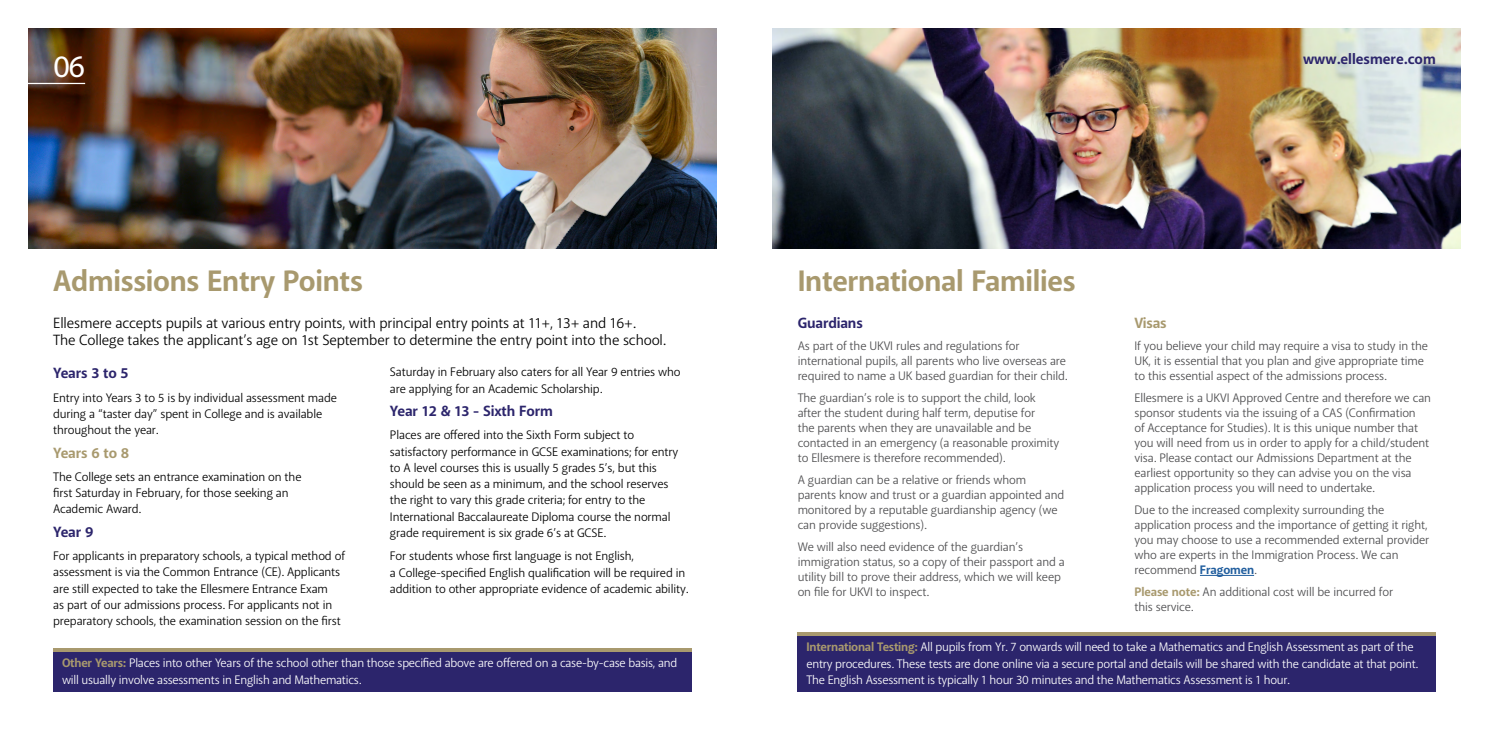
<style>
.page{position:relative;width:1489px;height:745px;background:#fff}
.page>*{position:absolute;margin:0;border:0;box-sizing:border-box;transform-origin:0 0}
.t1{font:500 31.25px "Akagi Pro";color:#fff}
.t2{font:700 30px "Akagi Pro";letter-spacing:-.01em;color:#a8996e}
.t3{font:15px/17.5px "Akagi Pro";letter-spacing:-.01em;color:#000}
.t4{font:700 15px "Akagi Pro";letter-spacing:-.01em;color:#2c256c}
.t5{font:700 15px "Akagi Pro";letter-spacing:-.01em;color:#a8996e}
.t6{font:12.5px/15px "Akagi Pro";letter-spacing:-.01em;color:#4d4d4f}
.t7{font:12.5px/16.2px "Akagi Pro";letter-spacing:-.01em;color:#000}
.t8{font:12.5px/16.2px "Akagi Pro";letter-spacing:-.02em;color:#fff}
.s1{font-weight:700;color:#a8996e}
.s2{font-weight:700;color:#215e9e}
</style>
<div class="page">
<img style="left:772px;top:28px;width:688px;height:220px">
<img style="left:28px;top:28px;width:688px;height:220px">
<hr style="left:0;top:83px;width:85px;height:1px;background:#fff">
<div style="left:53px;top:651px;width:638px;height:40px;background:#2c256c"></div>
<hr style="left:53px;top:648px;width:638px;height:3px;background:#a8996e">
<hr style="left:1199px;top:574px;width:54px;height:1px;background:#215e9e">
<div style="left:797px;top:635px;width:638px;height:56px;background:#2c256c"></div>
<hr style="left:797px;top:632px;width:638px;height:3px;background:#a8996e">
<p class="t1" style="left:53px;top:47px;width:33px">06</p>
<p class="t2" style="left:53px;top:262px;width:311px">Admissions Entry Points</p>
<p class="t3" style="left:53px;top:314px;width:614px">Ellesmere accepts pupils at various entry points, with principal entry points at 11+, 13+ and 16+.<br>The College takes the applicant’s age on 1st September to determine the entry point into the school.</p>
<p class="t4" style="left:53px;top:364px;width:77px">Years 3 to 5</p>
<p class="t7" style="left:53px;top:389px;width:285px">Entry into Years 3 to 5 is by individual assessment made during a “taster day” spent in College and is available throughout the year.</p>
<p class="t5" style="left:53px;top:443px;width:78px">Years 6 to 8</p>
<p class="t7" style="left:53px;top:468px;width:250px">The College sets an entrance examination on the first Saturday in February, for those seeking an<br>Academic Award.</p>
<p class="t4" style="left:53px;top:522px;width:42px">Year 9</p>
<p class="t7" style="left:53px;top:547px;width:293px">For applicants in preparatory schools, a typical method of assessment is via the Common Entrance (CE). Applicants are still expected to take the Ellesmere Entrance Exam<br>as part of our admissions process. For applicants not in preparatory schools, the examination session on the first</p>
<p class="t7" style="left:390px;top:364px;width:292px">Saturday in February also caters for all Year 9 entries who are applying for an Academic Scholarship.</p>
<p class="t4" style="left:390px;top:401px;width:164px">Year 12 &amp; 13 - Sixth Form</p>
<p class="t7" style="left:390px;top:427px;width:290px">Places are offered into the Sixth Form subject to satisfactory performance in GCSE examinations; for entry to A level courses this is usually 5 grades 5’s, but this should be seen as a minimum, and the school reserves the right to vary this grade criteria; for entry to the International Baccalaureate Diploma course the normal grade requirement is six grade 6’s at GCSE.</p>
<p class="t7" style="left:390px;top:548px;width:300px">For students whose first language is not English,<br>a College-specified English qualification will be required in addition to other appropriate evidence of academic ability.</p>
<p class="t8" style="left:62px;top:654px;width:616px"><span class="s1">Other Years:</span> Places into other Years of the school other than those specified above are offered on a case-by-case basis, and will usually involve assessments in English and Mathematics.</p>
<p class="t2" style="left:797px;top:262px;width:279px">International Families</p>
<p class="t4" style="left:1302px;top:50px;width:134px">www.ellesmere.com</p>
<p class="t4" style="left:797px;top:313px;width:67px">Guardians</p>
<p class="t6" style="left:797px;top:338px;width:271px">As part of the UKVI rules and regulations for international pupils, all parents who live overseas are required to name a UK based guardian for their child.</p>
<p class="t6" style="left:797px;top:390px;width:263px">The guardian’s role is to support the child, look after the student during half term, deputise for<br>the parents when they are unavailable and be contacted in an emergency (a reasonable proximity to Ellesmere is therefore recommended).</p>
<p class="t6" style="left:797px;top:472px;width:268px">A guardian can be a relative or friends whom parents know and trust or a guardian appointed and monitored by a reputable guardianship agency (we can provide suggestions).</p>
<p class="t6" style="left:797px;top:539px;width:269px">We will also need evidence of the guardian’s immigration status, so a copy of their passport and a utility bill to prove their address, which we will keep on file for UKVI to inspect.</p>
<p class="t5" style="left:1134px;top:313px;width:34px">Visas</p>
<p class="t6" style="left:1134px;top:338px;width:295px">If you believe your child may require a visa to study in the<br>UK, it is essential that you plan and give appropriate time to this essential aspect of the admissions process.</p>
<p class="t6" style="left:1134px;top:390px;width:298px">Ellesmere is a UKVI Approved Centre and therefore we can sponsor students via the issuing of a CAS (Confirmation<br>of Acceptance for Studies). It is this unique number that you will need from us in order to apply for a child/student visa. Please contact our Admissions Department at the earliest opportunity so they can advise you on the visa application process you will need to undertake.</p>
<p class="t6" style="left:1134px;top:502px;width:296px">Due to the increased complexity surrounding the application process and the importance of getting it right, you may choose to use a recommended external provider who are experts in the Immigration Process. We can recommend <span class="s2">Fragomen</span>.</p>
<p class="t6" style="left:1134px;top:584px;width:260px"><span class="s1">Please note:</span> An additional cost will be incurred for this service.</p>
<p class="t8" style="left:806px;top:638px;width:613px"><span class="s1">International Testing:</span> All pupils from Yr. 7 onwards will need to take a Mathematics and English Assessment as part of the entry procedures. These tests are done online via a secure portal and details will be shared with the candidate at that point.<br>The English Assessment is typically 1 hour 30 minutes and the Mathematics Assessment is 1 hour.</p>
</div>
